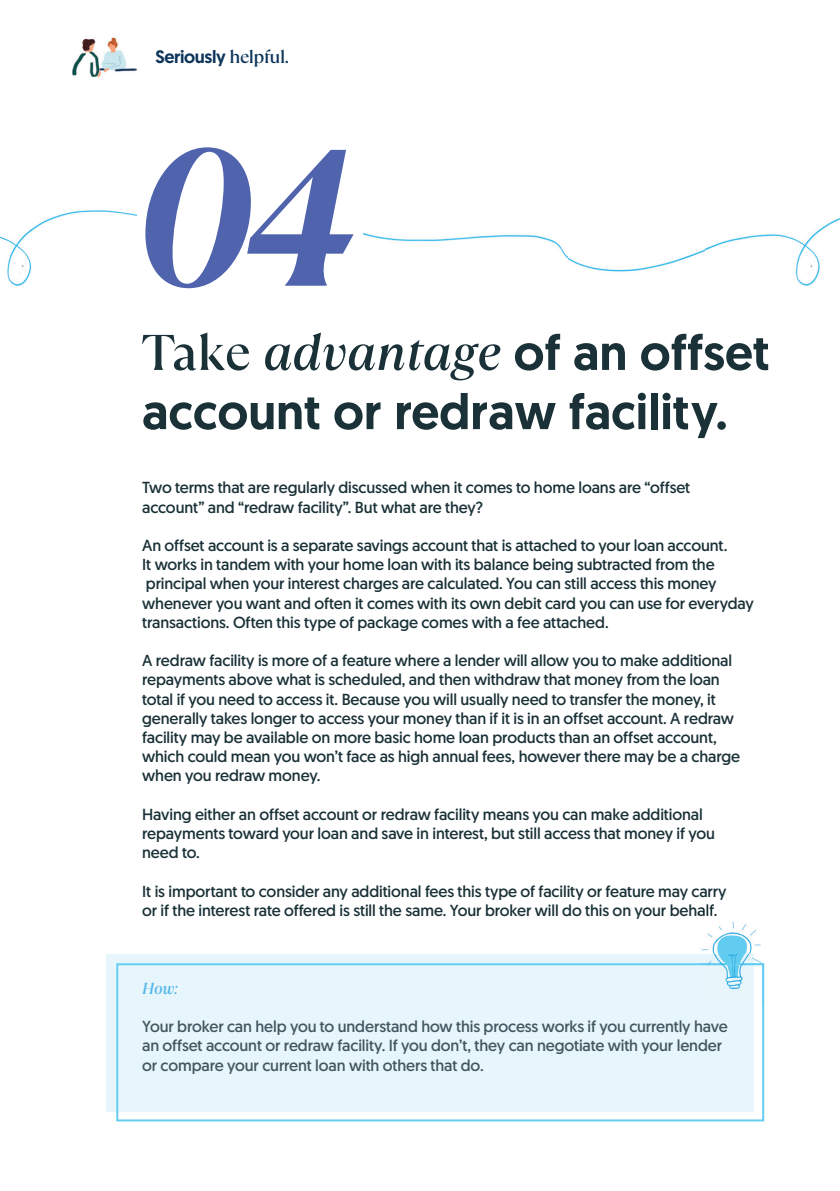
<style>
.page{position:relative;width:840px;height:1191px;background:#fff}
.page>*{position:absolute;margin:0;border:0;box-sizing:border-box;transform-origin:0 0}
.t1{font:italic 700 194px "TT Ramillas";color:#5064ae}
.t2{font:500 50px/59.2px "Geomanist";color:#1a3138}
.t3{font:500 18px "Geomanist";letter-spacing:-.02em;color:#0e365b}
.t4{font:16px/19.2px "Geomanist";letter-spacing:-.005em;color:#1a3138}
.t5{font:italic 500 16px "TT Ramillas";color:#1aa9e1}
.s1{font-family:"TT Ramillas"}
.s2{font-family:"TT Ramillas";font-style:italic}
</style>
<div class="page">
<img style="left:72px;top:37px;width:64px;height:41px">
<div style="left:106px;top:954px;width:593px;height:158px;background:#e7f6fc"></div>
<svg style="left:116px;top:963px;width:647px;height:158px;background:#e5f5fb"></svg>
<img style="left:0;top:210px;width:136px;height:76px">
<img style="left:363px;top:218px;width:476px;height:68px">
<img style="left:699px;top:914px;width:66px;height:90px">
<img style="left:699px;top:904px;width:17px;height:14px">
<img style="left:699px;top:963px;width:64px;height:41px">
<p class="t3" style="left:155px;top:44px;width:135px">Seriously <span class="s1">helpful.</span></p>
<h1 class="t1" style="left:133px;top:100px;width:223px">04</h1>
<h2 class="t2" style="left:142px;top:322px;width:628px"><span class="s1">Take</span> <span class="s2">advantage</span> of an offset account or redraw facility.</h2>
<p class="t4" style="left:142px;top:478px;width:549px">Two terms that are regularly discussed when it comes to home loans are “offset account” and “redraw facility”. But what are they?</p>
<p class="t4" style="left:142px;top:535px;width:612px">An offset account is a separate savings account that is attached to your loan account.<br>It works in tandem with your home loan with its balance being subtracted from the principal when your interest charges are calculated. You can still access this money whenever you want and often it comes with its own debit card you can use for everyday transactions. Often this type of package comes with a fee attached.</p>
<p class="t4" style="left:142px;top:650px;width:599px">A redraw facility is more of a feature where a lender will allow you to make additional repayments above what is scheduled, and then withdraw that money from the loan total if you need to access it. Because you will usually need to transfer the money, it generally takes longer to access your money than if it is in an offset account. A redraw facility may be available on more basic home loan products than an offset account, which could mean you won’t face as high annual fees, however there may be a charge when you redraw money.</p>
<p class="t4" style="left:142px;top:804px;width:574px">Having either an offset account or redraw facility means you can make additional repayments toward your loan and save in interest, but still access that money if you need to.</p>
<p class="t4" style="left:142px;top:881px;width:585px">It is important to consider any additional fees this type of facility or feature may carry or if the interest rate offered is still the same. Your broker will do this on your behalf.</p>
<p class="t5" style="left:142px;top:978px;width:38px">How:</p>
<p class="t4" style="left:142px;top:1016px;width:586px">Your broker can help you to understand how this process works if you currently have an offset account or redraw facility. If you don’t, they can negotiate with your lender or compare your current loan with others that do.</p>
</div>
